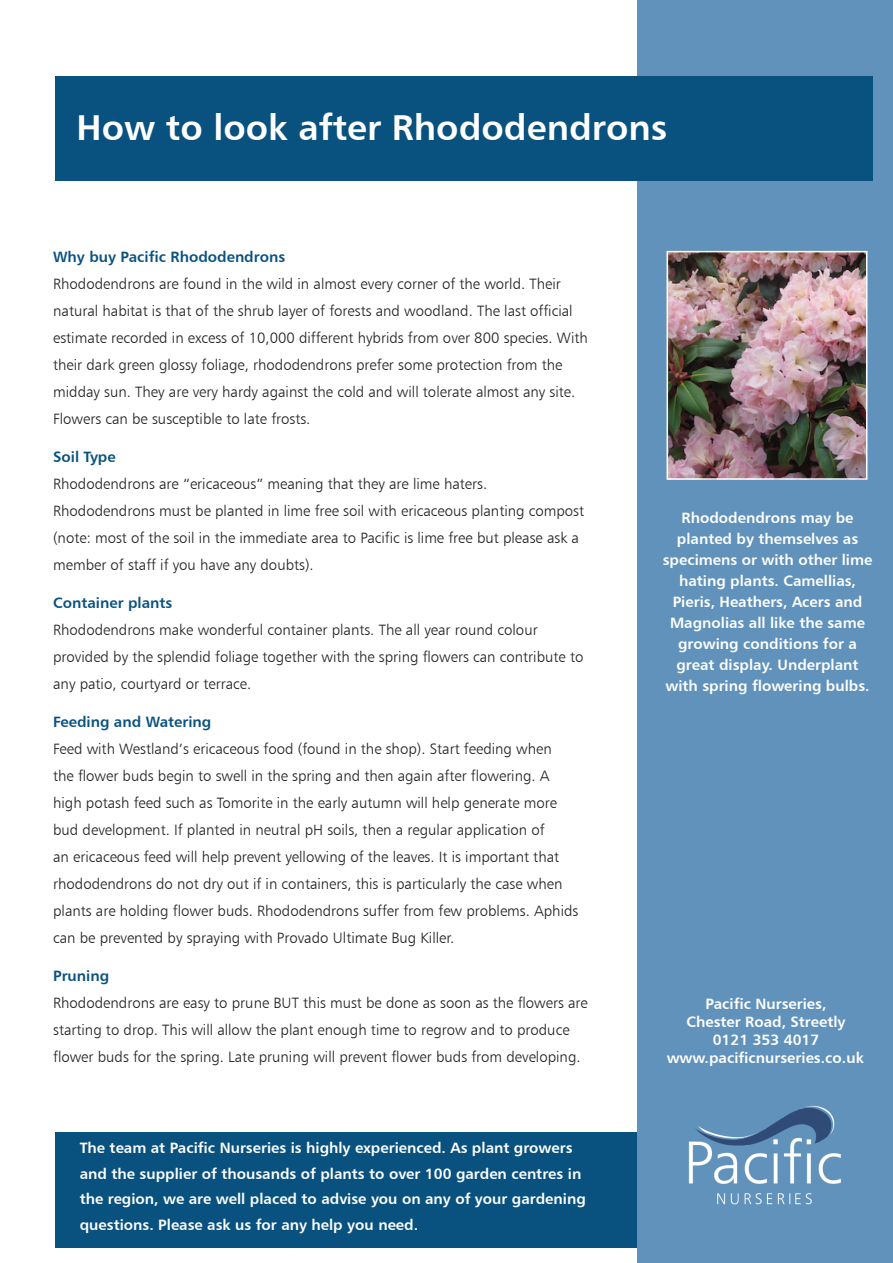
<style>
.page{position:relative;width:893px;height:1263px;background:#fff}
.page>*{position:absolute;margin:0;border:0;box-sizing:border-box;transform-origin:0 0}
.t1{font:36px "Humanist 777 BT Bold B";color:#fff}
.t2{font:15px/27px "Humanist 777 BT Light B";color:#231f20}
.t3{font:15px/21px "Humanist 777 BT Bold B";color:#fff}
.t4{font:15px "Humanist 777 BT Bold B";color:#095280}
</style>
<div class="page">
<div style="left:55px;top:1132px;width:583px;height:116px;background:#095280"></div>
<div style="left:638px;top:0;width:255px;height:1263px;background:#6192bb"></div>
<div style="left:55px;top:77px;width:818px;height:104px;background:#095280"></div>
<img style="left:688px;top:1105px;width:153px;height:100px">
<img style="left:669px;top:254px;width:195px;height:223px">
<div style="left:666px;top:251px;width:201px;height:229px;border:2px solid #fff"></div>
<p class="t1" style="left:77px;top:105px;width:592px">How to look after Rhododendrons</p>
<p class="t4" style="left:53px;top:248px;width:234px">Why buy Pacific Rhododendrons</p>
<p class="t2" style="left:53px;top:270px;width:536px">Rhododendrons are found in the wild in almost every corner of the world. Their natural habitat is that of the shrub layer of forests and woodland. The last official estimate recorded in excess of 10,000 different hybrids from over 800 species. With their dark green glossy foliage, rhododendrons prefer some protection from the midday sun. They are very hardy against the cold and will tolerate almost any site.<br>Flowers can be susceptible to late frosts.</p>
<p class="t4" style="left:53px;top:447px;width:64px">Soil Type</p>
<p class="t2" style="left:53px;top:470px;width:532px">Rhododendrons are “ericaceous” meaning that they are lime haters.<br>Rhododendrons must be planted in lime free soil with ericaceous planting compost (note: most of the soil in the immediate area to Pacific is lime free but please ask a member of staff if you have any doubts).</p>
<p class="t4" style="left:53px;top:593px;width:121px">Container plants</p>
<p class="t2" style="left:53px;top:616px;width:532px">Rhododendrons make wonderful container plants. The all year round colour provided by the splendid foliage together with the spring flowers can contribute to any patio, courtyard or terrace.</p>
<p class="t4" style="left:53px;top:712px;width:160px">Feeding and Watering</p>
<p class="t2" style="left:53px;top:735px;width:527px">Feed with Westland’s ericaceous food (found in the shop). Start feeding when<br>the flower buds begin to swell in the spring and then again after flowering. A high potash feed such as Tomorite in the early autumn will help generate more bud development. If planted in neutral pH soils, then a regular application of<br>an ericaceous feed will help prevent yellowing of the leaves. It is important that rhododendrons do not dry out if in containers, this is particularly the case when plants are holding flower buds. Rhododendrons suffer from few problems. Aphids can be prevented by spraying with Provado Ultimate Bug Killer.</p>
<p class="t4" style="left:53px;top:966px;width:58px">Pruning</p>
<p class="t2" style="left:53px;top:989px;width:536px">Rhododendrons are easy to prune BUT this must be done as soon as the flowers are starting to drop. This will allow the plant enough time to regrow and to produce flower buds for the spring. Late pruning will prevent flower buds from developing.</p>
<p class="t3" style="left:705px;top:993px;width:122px">Pacific Nurseries,</p>
<p class="t3" style="left:663px;top:507px;width:211px;text-align:center">Rhododendrons may be planted by themselves as specimens or with other lime hating plants. Camellias,<br>Pieris, Heathers, Acers and<br>Magnolias all like the same growing conditions for a great display. Underplant with spring flowering bulbs.</p>
<p class="t3" style="left:686px;top:1011px;width:161px">Chester Road, Streetly</p>
<p class="t3" style="left:713px;top:1029px;width:108px">0121 353 4017</p>
<p class="t3" style="left:667px;top:1047px;width:199px">www.pacificnurseries.co.uk</p>
<p class="t3" style="left:80px;top:1135px;width:508px;line-height:25.5px">The team at Pacific Nurseries is highly experienced. As plant growers and the supplier of thousands of plants to over 100 garden centres in the region, we are well placed to advise you on any of your gardening questions. Please ask us for any help you need.</p>
</div>
